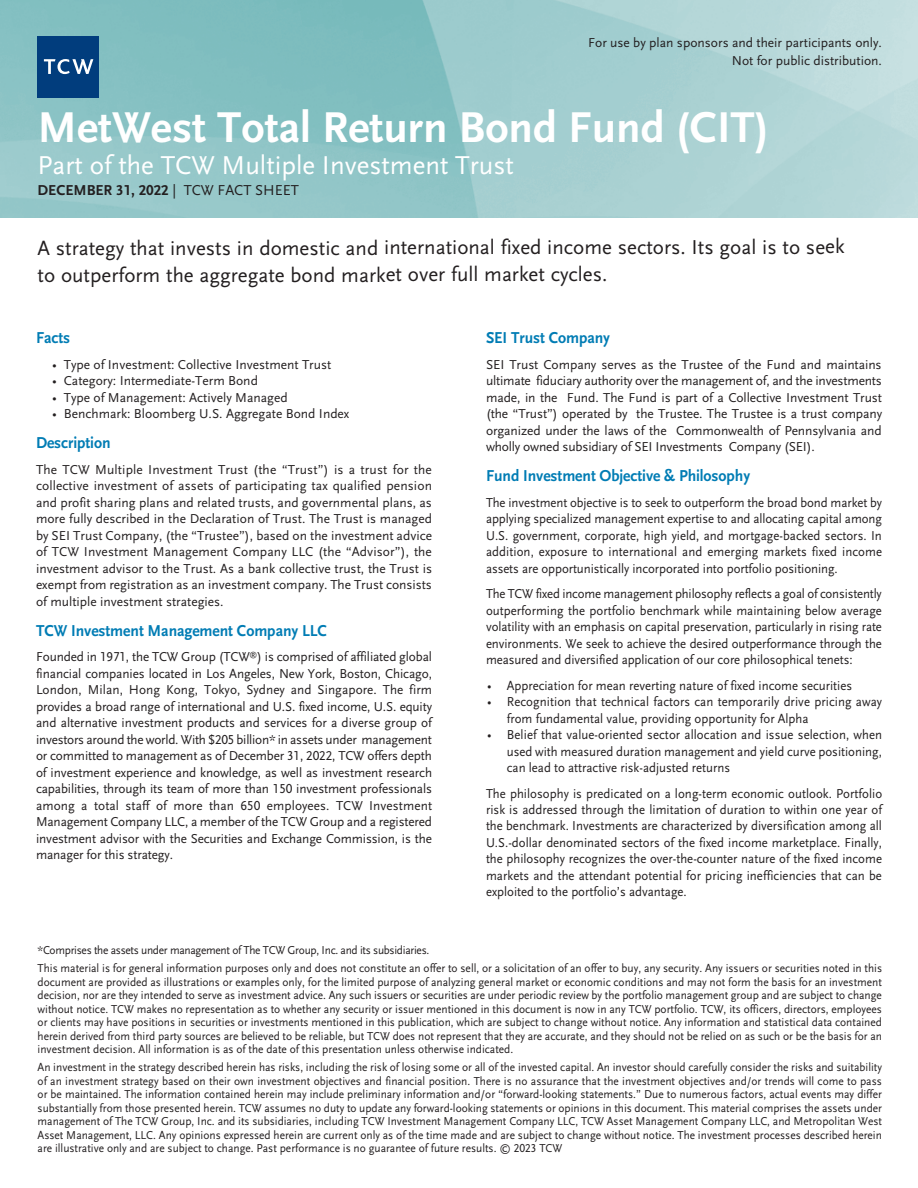
<style>
.page{position:relative;width:918px;height:1188px;background:#fff}
.page>*{position:absolute;margin:0;border:0;box-sizing:border-box;transform-origin:0 0}
.t1{font:45px "Scala Sans Bold LF";color:#fff}
.t2{font:27px "Scala Sans Regular LF";color:#fff}
.t3{font:21px/27.3px "Scala Sans Regular LF";letter-spacing:-.005em;color:#231f20}
.t4{font:16.5px "Scala Sans Bold LF";letter-spacing:-.005em;color:#007cb4;scale:.95 1}
.t5{font:15px "Scala Sans Bold LF";color:#231f20}
.t6{font:13.5px/16.5px "Scala Sans Regular LF";color:#231f20;text-align:justify}
.t7{font:13.5px/16.5px "Scala Sans Regular LF";color:#231f20;text-align:justify;scale:.95 1}
.t8{font:12px/13.5px "Scala Sans Regular LF";color:#231f20;text-align:justify;scale:.95 1}
.s1{font-family:"Scala Sans Regular LF"}
</style>
<div class="page">
<img style="left:0;top:0;width:918px;height:218px">
<div style="left:38px;top:36px;width:61px;height:61px;background:#013d7d"></div>
<svg style="left:44px;top:59px;width:49px;height:15px"></svg>
<p class="t6" style="left:588px;top:34px;width:295px;line-height:18px;text-align:right">For use by plan sponsors and their participants only.<br>Not for public distribution.</p>
<h1 class="t1" style="left:38px;top:103px;width:733px">MetWest Total Return Bond Fund (CIT)</h1>
<h2 class="t2" style="left:38px;top:150px;width:478px">Part of the TCW Multiple Investment Trust</h2>
<p class="t5" style="left:38px;top:182px;width:263px">DECEMBER 31, 2022 <span class="s1">| TCW FACT SHEET</span></p>
<h3 class="t3" style="left:38px;top:234px;width:809px">A strategy that invests in domestic and international fixed income sectors. Its goal is to seek to outperform the aggregate bond market over full market cycles.</h3>
<h3 class="t4" style="left:36px;top:329px;width:37px">Facts</h3>
<p class="t6" style="left:52px;top:356px;width:281px">• Type of Investment: Collective Investment Trust</p>
<p class="t6" style="left:52px;top:373px;width:207px">• Category: Intermediate-Term Bond</p>
<p class="t6" style="left:52px;top:389px;width:237px">• Type of Management: Actively Managed</p>
<p class="t6" style="left:52px;top:406px;width:299px">• Benchmark: Bloomberg U.S. Aggregate Bond Index</p>
<h3 class="t4" style="left:36px;top:434px;width:80px">Description</h3>
<p class="t6" style="left:36px;top:461px;width:398px">The TCW Multiple Investment Trust (the “Trust”) is a trust for the collective investment of assets of participating tax qualified pension and profit sharing plans and related trusts, and governmental plans, as more fully described in the Declaration of Trust. The Trust is managed by SEI Trust Company, (the “Trustee”), based on the investment advice of TCW Investment Management Company LLC (the “Advisor”), the investment advisor to the Trust. As a bank collective trust, the Trust is exempt from registration as an investment company. The Trust consists of multiple investment strategies.</p>
<h3 class="t4" style="left:36px;top:621px;width:308px">TCW Investment Management Company LLC</h3>
<p class="t6" style="left:36px;top:649px;width:398px">Founded in 1971, the TCW Group (TCW<sup>®</sup>) is comprised of affiliated global financial companies located in Los Angeles, New York, Boston, Chicago, London, Milan, Hong Kong, Tokyo, Sydney and Singapore. The firm provides a broad range of international and U.S. fixed income, U.S. equity and alternative investment products and services for a diverse group of investors around the world. With $205 billion* in assets under management or committed to management as of December 31, 2022, TCW offers depth of investment experience and knowledge, as well as investment research capabilities, through its team of more than 150 investment professionals among a total staff of more than 650 employees. TCW Investment Management Company LLC, a member of the TCW Group and a registered investment advisor with the Securities and Exchange Commission, is the manager for this strategy.</p>
<h3 class="t4" style="left:486px;top:329px;width:132px">SEI Trust Company</h3>
<p class="t6" style="left:486px;top:356px;width:398px">SEI Trust Company serves as the Trustee of the Fund and maintains ultimate fiduciary authority over the management of, and the investments made, in the Fund. The Fund is part of a Collective Investment Trust (the “Trust”) operated by the Trustee. The Trustee is a trust company organized under the laws of the Commonwealth of Pennsylvania and wholly owned subsidiary of SEI Investments Company (SEI).</p>
<h3 class="t4" style="left:486px;top:467px;width:280px">Fund Investment Objective &amp; Philosophy</h3>
<p class="t7" style="left:486px;top:494px;width:418px">The investment objective is to seek to outperform the broad bond market by applying specialized management expertise to and allocating capital among U.S. government, corporate, high yield, and mortgage-backed sectors. In addition, exposure to international and emerging markets fixed income assets are opportunistically incorporated into portfolio positioning.</p>
<p class="t7" style="left:486px;top:586px;width:418px">The TCW fixed income management philosophy reflects a goal of consistently outperforming the portfolio benchmark while maintaining below average volatility with an emphasis on capital preservation, particularly in rising rate environments. We seek to achieve the desired outperformance through the measured and diversified application of our core philosophical tenets:</p>
<p class="t7" style="left:487px;top:677px;width:386px">• Appreciation for mean reverting nature of fixed income securities</p>
<p class="t7" style="left:507px;top:694px;width:397px;text-indent:-20px">• Recognition that technical factors can temporarily drive pricing away from fundamental value, providing opportunity for Alpha</p>
<p class="t7" style="left:507px;top:727px;width:397px;text-indent:-20px">• Belief that value-oriented sector allocation and issue selection, when used with measured duration management and yield curve positioning, can lead to attractive risk-adjusted returns</p>
<p class="t7" style="left:486px;top:785px;width:419px">The philosophy is predicated on a long-term economic outlook. Portfolio risk is addressed through the limitation of duration to within one year of the benchmark. Investments are characterized by diversification among all U.S.-dollar denominated sectors of the fixed income marketplace. Finally, the philosophy recognizes the over-the-counter nature of the fixed income markets and the attendant potential for pricing inefficiencies that can be exploited to the portfolio’s advantage.</p>
<p class="t8" style="left:38px;top:941px;width:890px;line-height:18px">*Comprises the assets under management of The TCW Group, Inc. and its subsidiaries.<br>This material is for general information purposes only and does not constitute an offer to sell, or a solicitation of an offer to buy, any security. Any issuers or securities noted in this</p>
<p class="t8" style="left:38px;top:975px;width:890px">document are provided as illustrations or examples only, for the limited purpose of analyzing general market or economic conditions and may not form the basis for an investment decision, nor are they intended to serve as investment advice. Any such issuers or securities are under periodic review by the portfolio management group and are subject to change without notice. TCW makes no representation as to whether any security or issuer mentioned in this document is now in any TCW portfolio. TCW, its officers, directors, employees or clients may have positions in securities or investments mentioned in this publication, which are subject to change without notice. Any information and statistical data contained herein derived from third party sources are believed to be reliable, but TCW does not represent that they are accurate, and they should not be relied on as such or be the basis for an investment decision. All information is as of the date of this presentation unless otherwise indicated.</p>
<p class="t8" style="left:38px;top:1061px;width:890px">An investment in the strategy described herein has risks, including the risk of losing some or all of the invested capital. An investor should carefully consider the risks and suitability of an investment strategy based on their own investment objectives and financial position. There is no assurance that the investment objectives and/or trends will come to pass or be maintained. The information contained herein may include preliminary information and/or “forward-looking statements.” Due to numerous factors, actual events may differ substantially from those presented herein. TCW assumes no duty to update any forward-looking statements or opinions in this document. This material comprises the assets under management of The TCW Group, Inc. and its subsidiaries, including TCW Investment Management Company LLC, TCW Asset Management Company LLC, and Metropolitan West Asset Management, LLC. Any opinions expressed herein are current only as of the time made and are subject to change without notice. The investment processes described herein are illustrative only and are subject to change. Past performance is no guarantee of future results. © 2023 TCW</p>
</div>
